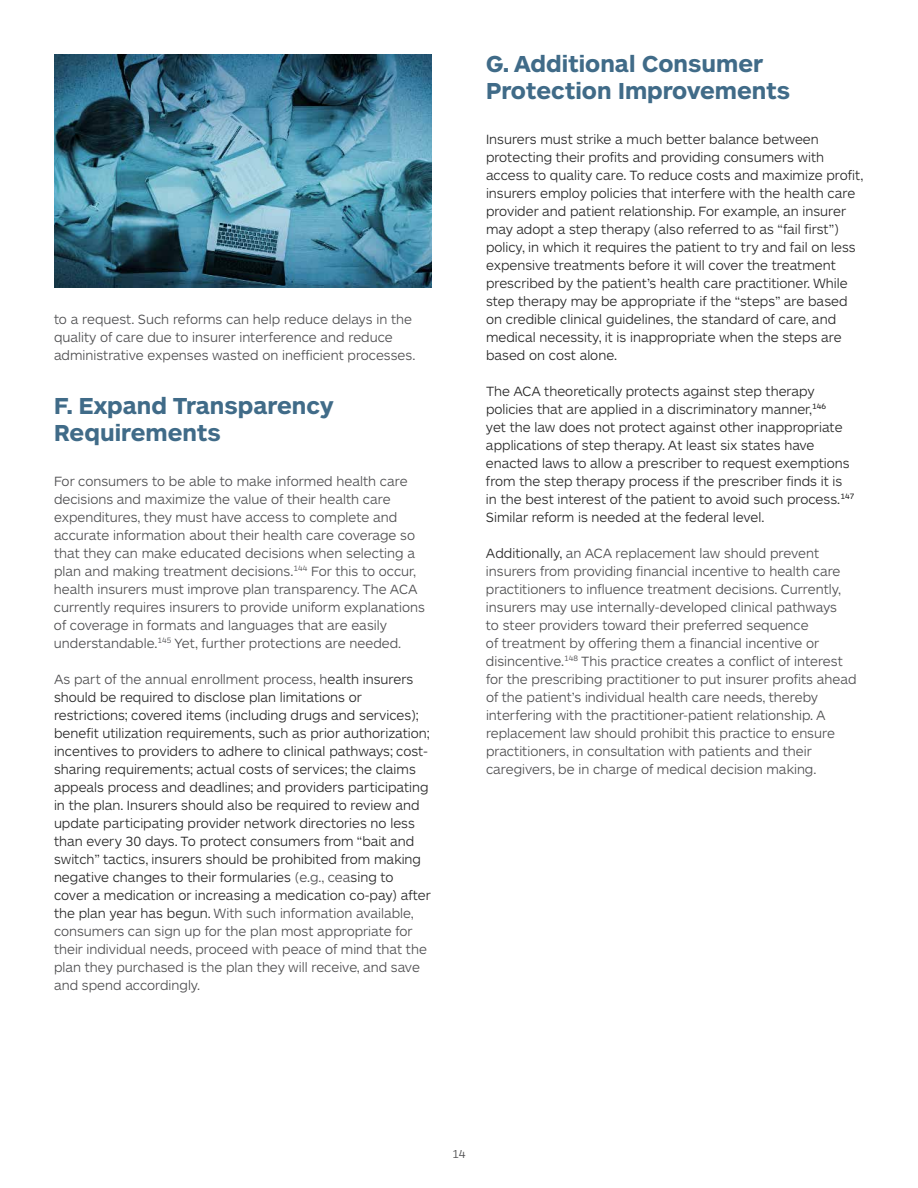
<style>
.page{position:relative;width:918px;height:1188px;background:#fff}
.page>*{position:absolute;margin:0;border:0;box-sizing:border-box;transform-origin:0 0}
.t1{font:700 24px/27px "ARS Maquette Tr";color:#406b88}
.t2{font:300 13.8px/18px "ARS Maquette Tr";color:#262626}
.t3{font:300 13.8px/18px "ARS Maquette Tr";color:#4d4d4f}
.t4{font:300 12px "ARS Maquette Tr";color:#4d4d4f}
.s1{color:#4d4d4f}
.s2{color:#262626}
</style>
<div class="page">
<img style="left:54px;top:54px;width:378px;height:234px">
<p class="t3" style="left:54px;top:310px;width:363px">to a request. Such reforms can help reduce delays in the quality of care due to insurer interference and reduce administrative expenses wasted on inefficient processes.</p>
<h1 class="t1" style="left:54px;top:392px;width:281px">F. Expand Transparency<br>Requirements</h1>
<p class="t3" style="left:54px;top:472px;width:372px">For consumers to be able to make informed health care decisions and maximize the value of their health care expenditures, they must have access to complete and accurate information about their health care coverage so that they can make educated decisions when selecting a plan and making treatment decisions.<sup>144</sup> For this to occur, health insurers must improve plan transparency. The ACA currently requires insurers to provide uniform explanations of coverage in formats and languages that are easily understandable.<sup>145</sup> Yet, further protections are needed.</p>
<p class="t2" style="left:54px;top:670px;width:378px"><span class="s1">As part of the annual enrollment process, h</span>ealth insurers should be required to disclose plan limitations or restrictions; covered items (including drugs and services); benefit utilization requirements, such as prior authorization; incentives to providers to adhere to clinical pathways; cost&shy;sharing requirements; actual costs of services; the claims appeals process and deadlines; and providers participating in the plan. Insurers should also be required to review and update participating provider network directories no less than every 30 days. To protect consumers from “bait and switch” tactics, insurers should be prohibited from making negative changes to their formularies <span class="s1">(e.g., cea</span>sing to cover a medication or increasing a medication co-pay) after the plan year has begun. <span class="s1">With such information available, consumers can sign up for the plan most appropriate for their individual needs, proceed with peace of mind that the plan they purchased is the plan they will receive, and save and spend accordingly.</span></p>
<h1 class="t1" style="left:486px;top:50px;width:306px">G. Additional Consumer<br>Protection Improvements</h1>
<p class="t2" style="left:486px;top:130px;width:379px">Insurers must strike a much better balance between protecting their profits and providing consumers with access to quality care. To reduce costs and maximize profit, insurers employ policies that interfere with the health care provider and patient relationship. For example, an insurer may adopt a step therapy (also referred to as “fail first”) policy, in which it requires the patient to try and fail on less expensive treatments before it will cover the treatment prescribed by the patient’s health care practitioner. While step therapy may be appropriate if the “steps” are based on credible clinical guidelines, the standard of care, and medical necessity, it is inappropriate when the steps are based on cost alone.</p>
<p class="t2" style="left:486px;top:382px;width:370px">The ACA theoretically protects against step therapy policies that are applied in a discriminatory manner,<sup>146<br></sup>yet the law does not protect against other inappropriate applications of step therapy. At least six states have enacted laws to allow a prescriber to request exemptions from the step therapy process if the prescriber finds it is in the best interest of the patient to avoid such process.<sup>147<br></sup>Similar reform is needed at the federal level.</p>
<p class="t3" style="left:486px;top:544px;width:372px"><span class="s2">Additionally,</span> an ACA replacement law should prevent insurers from providing financial incentive to health care practitioners to influence treatment decisions. Currently, insurers may use internally-developed clinical pathways<br>to steer providers toward their preferred sequence<br>of treatment by offering them a financial incentive or disincentive.<sup>148</sup> This practice creates a conflict of interest for the prescribing practitioner to put insurer profits ahead of the patient’s individual health care needs, thereby interfering with the practitioner-patient relationship. A replacement law should prohibit this practice to ensure practitioners, in consultation with patients and their caregivers, be in charge of medical decision making.</p>
<p class="t4" style="left:452px;top:1148px;width:15px">14</p>
</div>
